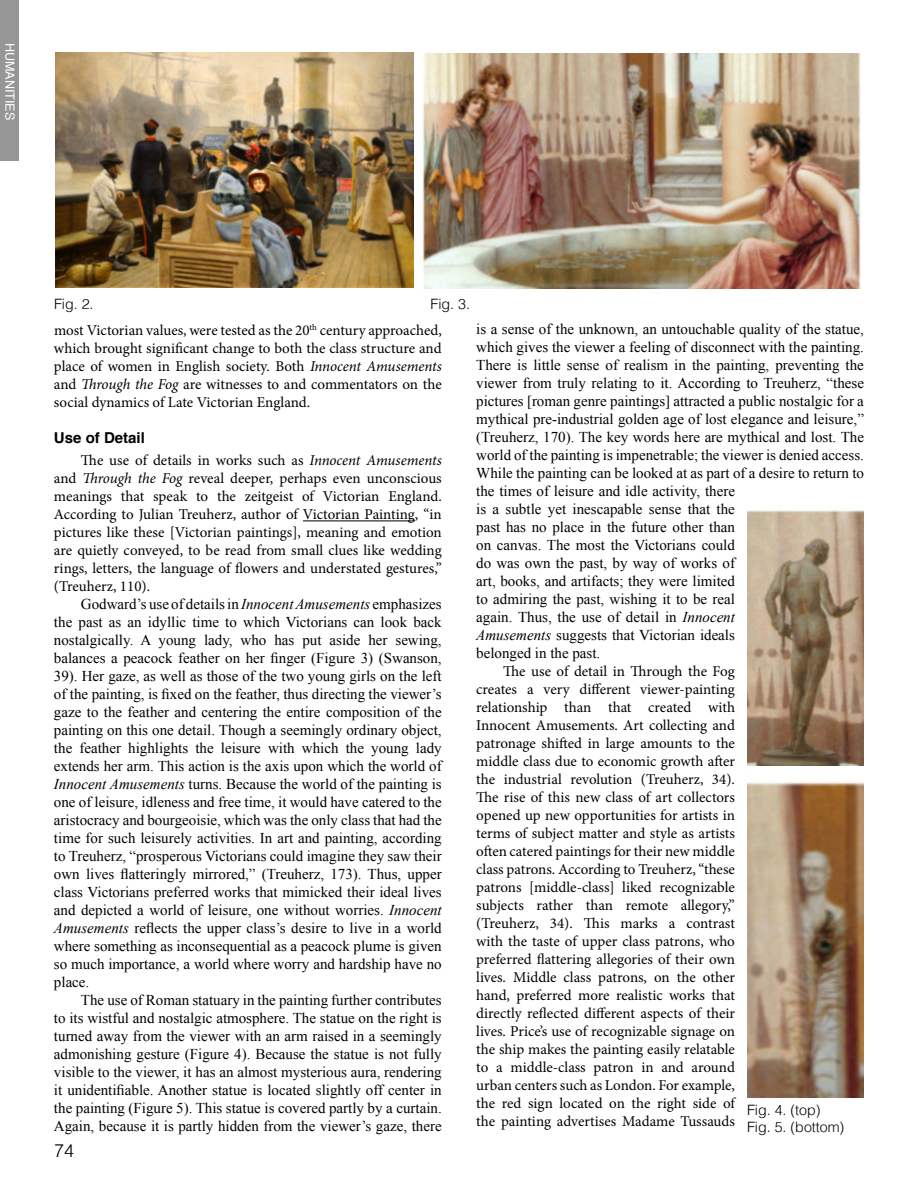
<style>
.page{position:relative;width:918px;height:1188px;background:#fff}
.page>*{position:absolute;margin:0;border:0;box-sizing:border-box;transform-origin:0 0}
.t1{font:300 18px "Helvetica";color:#000}
.t2{font:15px/18px "Times New Roman";color:#000;text-align:justify}
.t3{font:15px/18px "Minion Pro";color:#000;text-align:justify}
.t4{font:700 15px "Helvetica";color:#000}
.t5{font:300 14.25px/17.1px "Helvetica";color:#000}
.t6{font:12.6px "Helvetica";color:#fff}
.s1{font-style:italic}
</style>
<div class="page">
<div style="left:0;top:1px;width:19px;height:160px;background:#969696"></div>
<hr style="left:303px;top:521px;width:112px;height:1px;background:#000">
<img style="left:422px;top:53px;width:439px;height:235px">
<img style="left:747px;top:510px;width:117px;height:587px">
<img style="left:56px;top:52px;width:358px;height:236px">
<p class="t6" style="left:20px;top:43px;width:79px;rotate:90deg">humanities</p>
<p class="t5" style="left:54px;top:295px;width:41px">Fig. 2.</p>
<p class="t5" style="left:430px;top:295px;width:41px">Fig. 3.</p>
<p class="t3" style="left:54px;top:321px;width:389px">most Victorian values, were tested as the 20<sup>th</sup> century approached, which brought significant change to both the class structure and place of women in English society. Both <span class="s1">Innocent Amusements </span>and <span class="s1">Through the Fog</span> are witnesses to and commentators on the social dynamics of Late Victorian England.</p>
<p class="t4" style="left:54px;top:426px;width:92px">Use of Detail</p>
<p class="t3" style="left:54px;top:452px;width:389px;text-indent:27px">The use of details in works such as <span class="s1">Innocent Amusements </span>and <span class="s1">Through the Fog</span> reveal deeper, perhaps even unconscious meanings that speak to the zeitgeist of Victorian England.<br>According to Julian Treuherz, author of Victorian Painting, “in pictures like these [Victorian paintings], meaning and emotion are quietly conveyed, to be read from small clues like wedding rings, letters, the language of flowers and understated gestures,” (Treuherz, 110).</p>
<p class="t2" style="left:54px;top:595px;width:389px;text-indent:27px">Godward’s use of details in <span class="s1">Innocent Amusements</span> emphasizes the past as an idyllic time to which Victorians can look back nostalgically. A young lady, who has put aside her sewing, balances a peacock feather on her finger (Figure 3) (Swanson, 39). Her gaze, as well as those of the two young girls on the left of the painting, is fixed on the feather, thus directing the viewer’s gaze to the feather and centering the entire composition of the painting on this one detail. Though a seemingly ordinary object, the feather highlights the leisure with which the young lady extends her arm. This action is the axis upon which the world of <span class="s1">Innocent Amusements</span> turns. Because the world of the painting is one of leisure, idleness and free time, it would have catered to the aristocracy and bourgeoisie, which was the only class that had the time for such leisurely activities. In art and painting, according to Treuherz, “prosperous Victorians could imagine they saw their own lives flatteringly mirrored,” (Treuherz, 173). Thus, upper class Victorians preferred works that mimicked their ideal lives and depicted a world of leisure, one without worries. <span class="s1">Innocent Amusements</span> reflects the upper class’s desire to live in a world where something as inconsequential as a peacock plume is given so much importance, a world where worry and hardship have no place.</p>
<p class="t2" style="left:54px;top:991px;width:389px;text-indent:27px">The use of Roman statuary in the painting further contributes to its wistful and nostalgic atmosphere. The statue on the right is turned away from the viewer with an arm raised in a seemingly admonishing gesture (Figure 4). Because the statue is not fully visible to the viewer, it has an almost mysterious aura, rendering it unidentifiable. Another statue is located slightly off center in the painting (Figure 5). This statue is covered partly by a curtain.<br>Again, because it is partly hidden from the viewer’s gaze, there</p>
<p class="t1" style="left:54px;top:1136px;width:22px">74</p>
<p class="t2" style="left:476px;top:320px;width:389px;text-align:left">is a sense of the unknown, an untouchable quality of the statue, which gives the viewer a feeling of disconnect with the painting.<br>There is little sense of realism in the painting, preventing the viewer from truly relating to it. According to Treuherz, “these pictures [roman genre paintings] attracted a public nostalgic for a mythical pre-industrial golden age of lost elegance and leisure,” (Treuherz, 170). The key words here are mythical and lost. The world of the painting is impenetrable; the viewer is denied access.<br>While the painting can be looked at as part of a desire to return to the times of leisure and idle activity, there<br>is a subtle yet inescapable sense that the<br>past has no place in the future other than<br>on canvas. The most the Victorians could<br>do was own the past, by way of works of<br>art, books, and artifacts; they were limited<br>to admiring the past, wishing it to be real<br>again. Thus, the use of detail in <span class="s1">Innocent<br>Amusements</span> suggests that Victorian ideals<br>belonged in the past.</p>
<p class="t3" style="left:476px;top:663px;width:260px;text-indent:27px">The use of detail in Through the Fog creates a very different viewer-painting relationship than that created with Innocent Amusements. Art collecting and patronage shifted in large amounts to the middle class due to economic growth after the industrial revolution (Treuherz, 34).<br>The rise of this new class of art collectors opened up new opportunities for artists in terms of subject matter and style as artists often catered paintings for their new middle class patrons. According to Treuherz, “these patrons [middle-class] liked recognizable subjects rather than remote allegory,” (Treuherz, 34). This marks a contrast with the taste of upper class patrons, who preferred flattering allegories of their own lives. Middle class patrons, on the other hand, preferred more realistic works that directly reflected different aspects of their lives. Price’s use of recognizable signage on the ship makes the painting easily relatable to a middle-class patron in and around urban centers such as London. For example, the red sign located on the right side of the painting advertises Madame Tussauds</p>
<p class="t5" style="left:747px;top:1101px;width:99px">Fig. 4. (top)<br>Fig. 5. (bottom)</p>
</div>
